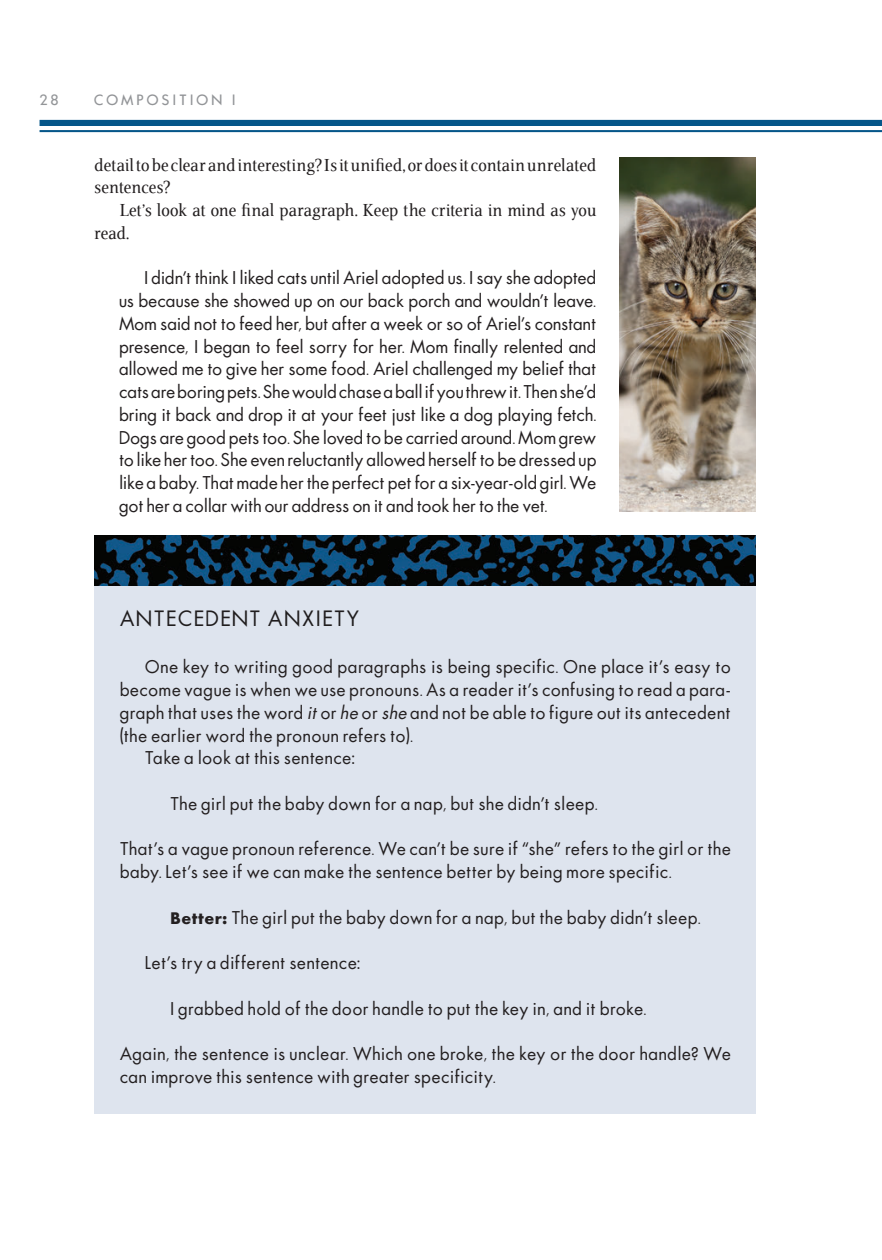
<style>
.page{position:relative;width:882px;height:1260px;background:#fff}
.page>*{position:absolute;margin:0;border:0;box-sizing:border-box;transform-origin:0 0}
.t1{font:21px "Futura";letter-spacing:.08em;color:#201d1e}
.t2{font:17.5px/22.8px "Futura";letter-spacing:.015em;color:#231f20}
.t3{font:17.5px/22.8px "Veritas AE";letter-spacing:.01em;color:#231f20}
.t4{font:500 14px "Futura";letter-spacing:.2em;color:#939598}
.s1{font-style:italic}
.s2{font-family:"Futura PT";font-weight:700}
</style>
<div class="page">
<div style="left:40px;top:120px;width:842px;height:6px;background:#055689"></div>
<hr style="left:40px;top:130px;width:842px;height:2px;background:#055689">
<div style="left:94px;top:570px;width:662px;height:544px;background:#dee4ee"></div>
<img style="left:619px;top:158px;width:137px;height:354px">
<img style="left:94px;top:536px;width:662px;height:50px">
<p class="t4" style="left:40px;top:91px;width:21px">28</p>
<p class="t4" style="left:94px;top:91px;width:143px">COMPOSITION I</p>
<p class="t3" style="left:94px;top:154px;width:503px">detail to be clear and interesting? Is it unified, or does it contain unrelated sentences?</p>
<p class="t3" style="left:94px;top:199px;width:503px;text-indent:25px">Let’s look at one final paragraph. Keep the criteria in mind as you read.</p>
<p class="t2" style="left:119px;top:267px;width:479px;text-align:justify;text-indent:25px">I didn’t think I liked cats until Ariel adopted us. I say she adopted us because she showed up on our back porch and wouldn’t leave.<br>Mom said not to feed her, but after a week or so of Ariel’s constant presence, I began to feel sorry for her. Mom finally relented and allowed me to give her some food. Ariel challenged my belief that cats are boring pets. She would chase a ball if you threw it. Then she’d bring it back and drop it at your feet just like a dog playing fetch.<br>Dogs are good pets too. She loved to be carried around. Mom grew to like her too. She even reluctantly allowed herself to be dressed up like a baby. That made her the perfect pet for a six-year-old girl. We got her a collar with our address on it and took her to the vet.</p>
<p class="t1" style="left:120px;top:605px;width:241px">ANTECEDENT ANXIETY</p>
<p class="t2" style="left:145px;top:655px;width:587px">One key to writing good paragraphs is being specific. One place it’s easy to</p>
<p class="t2" style="left:120px;top:678px;width:613px">become vague is when we use pronouns. As a reader it’s confusing to read a para-</p>
<p class="t2" style="left:120px;top:701px;width:613px">graph that uses the word <span class="s1">it</span> or <span class="s1">he</span> or <span class="s1">she</span> and not be able to figure out its antecedent</p>
<p class="t2" style="left:120px;top:724px;width:295px">(the earlier word the pronoun refers to).</p>
<p class="t2" style="left:145px;top:746px;width:212px">Take a look at this sentence:</p>
<p class="t2" style="left:170px;top:792px;width:429px">The girl put the baby down for a nap, but she didn’t sleep.</p>
<p class="t2" style="left:120px;top:837px;width:613px">That’s a vague pronoun reference. We can’t be sure if “she” refers to the girl or the baby. Let’s see if we can make the sentence better by being more specific.</p>
<p class="t2" style="left:170px;top:906px;width:532px"><span class="s2">Better:</span> The girl put the baby down for a nap, but the baby didn’t sleep.</p>
<p class="t2" style="left:145px;top:951px;width:217px">Let’s try a different sentence:</p>
<p class="t2" style="left:170px;top:997px;width:478px">I grabbed hold of the door handle to put the key in, and it broke.</p>
<p class="t2" style="left:120px;top:1042px;width:613px">Again, the sentence is unclear. Which one broke, the key or the door handle? We can improve this sentence with greater specificity.</p>
</div>
